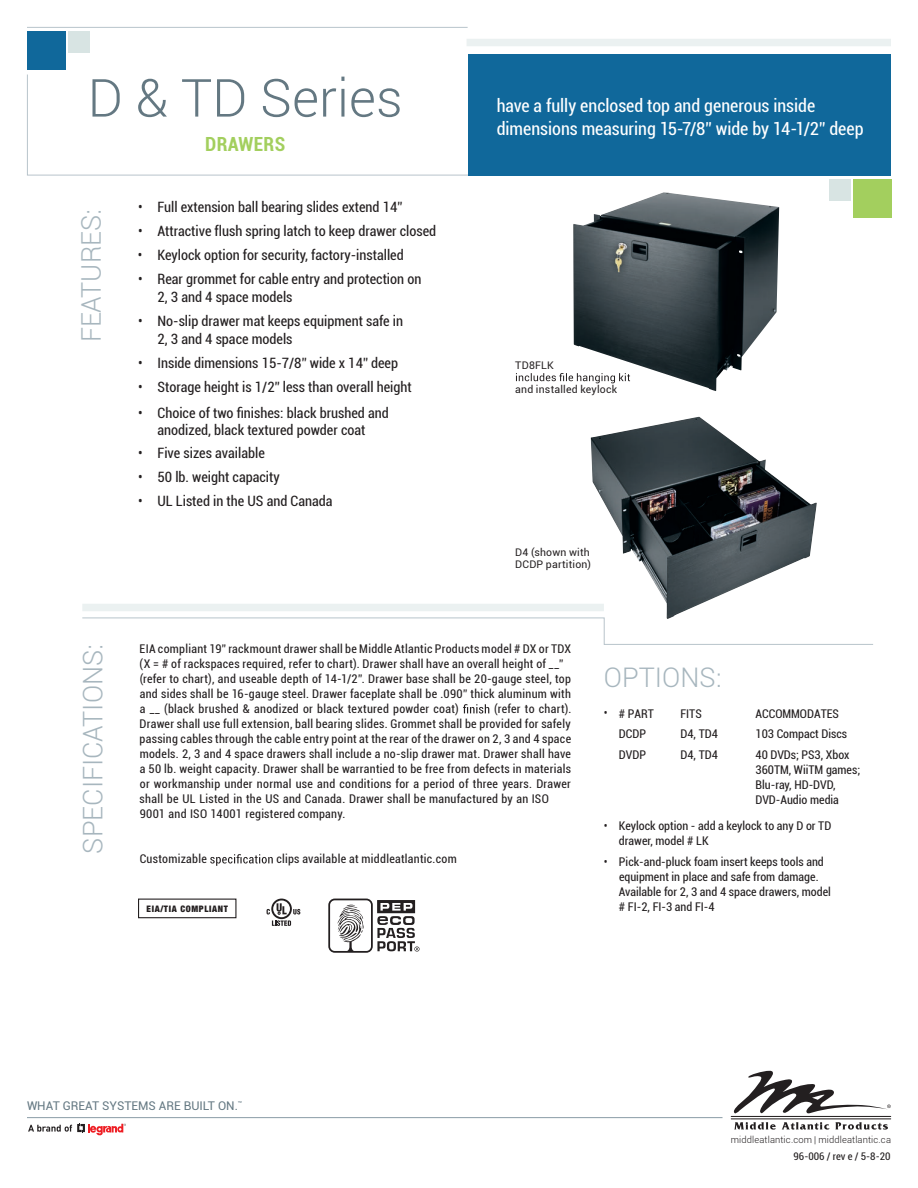
<style>
.page{position:relative;width:918px;height:1188px;background:#fff}
.page>*{position:absolute;margin:0;border:0;box-sizing:border-box;transform-origin:0 0}
.t1{font:300 52.5px "Roboto";color:#647882}
.t2{font:300 27px "Roboto";color:#a7b6be}
.t3{font:700 condensed 19.5px "Roboto";letter-spacing:.02em;color:#a3cf5e}
.t4{font:condensed 18px/22.5px "Roboto";color:#fff}
.t5{font:condensed 14.25px/18px "Roboto";color:#231f20}
.t6{font:condensed 12px/15px "Roboto";letter-spacing:.025em;color:#231f20}
.t7{font:condensed 12px/15px "Roboto";color:#231f20}
.t8{font:12px "Roboto";color:#647882}
.t9{font:10.5px/12px "Roboto";letter-spacing:.02em;color:#231f20}
.t10{font:condensed 10.5px "Roboto";color:#231f20}
.t11{font:300 9.3px "Roboto";letter-spacing:.015em;color:#231f20}
.t12{font:900 condensed 9px "Helvetica Neue";letter-spacing:.07em;color:#231f20}
</style>
<div class="page">
<div style="left:468px;top:54px;width:423px;height:121px;background:#10689b"></div>
<svg style="left:27px;top:74px;width:442px;height:102px"></svg>
<svg style="left:463px;top:704px;width:26px;height:10px"></svg>
<svg style="left:210px;top:854px;width:63px;height:12px"></svg>
<svg style="left:82px;top:617px;width:791px;height:28px"></svg>
<div style="left:27px;top:32px;width:39px;height:38px;background:#10689b"></div>
<div style="left:854px;top:179px;width:38px;height:38px;background:#a3cf5e"></div>
<div style="left:69px;top:32px;width:21px;height:21px;background:#d8e4e3"></div>
<div style="left:829px;top:179px;width:21px;height:21px;background:#d8e4e3"></div>
<div style="left:82px;top:604px;width:522px;height:7px;background:#ebf1f1"></div>
<div style="left:467px;top:39px;width:424px;height:7px;background:#ebf1f1"></div>
<svg style="left:734px;top:1071px;width:157px;height:43px"></svg>
<hr style="left:731px;top:1116px;width:160px;height:1px;background:#231f20">
<hr style="left:731px;top:1118px;width:160px;height:1px;background:#231f20">
<svg style="left:734px;top:1122px;width:42px;height:8px"></svg>
<svg style="left:782px;top:1122px;width:47px;height:8px"></svg>
<svg style="left:835px;top:1122px;width:53px;height:8px"></svg>
<svg style="left:28px;top:1123px;width:98px;height:13px"></svg>
<hr style="left:27px;top:1117px;width:696px;height:1px;background:#8a9ca6">
<hr style="left:27px;top:27px;width:441px;height:1px;background:#b8c4cb">
<svg style="left:516px;top:373px;width:57px;height:9px"></svg>
<div style="left:138px;top:899px;width:98px;height:19px;border:1px solid #231f20"></div>
<div style="left:271px;top:899px;width:21px;height:20px;background:#231f20;border-radius:50%"></div>
<svg style="left:273px;top:900px;width:17px;height:17px"></svg>
<svg style="left:267px;top:903px;width:33px;height:23px"></svg>
<svg style="left:328px;top:899px;width:92px;height:54px"></svg>
<img style="left:591px;top:417px;width:226px;height:202px">
<img style="left:573px;top:192px;width:206px;height:199px">
<h1 class="t1" style="left:88px;top:62px;width:316px">D &amp; TD Series</h1>
<h3 class="t3" style="left:205px;top:131px;width:82px">DRAWERS</h3>
<h2 class="t2" style="left:73px;top:342px;width:135px;rotate:-90deg">FEATURES:</h2>
<p class="t5" style="left:138px;top:198px;width:266px">• Full extension ball bearing slides extend 14”</p>
<p class="t5" style="left:138px;top:222px;width:300px">• Attractive flush spring latch to keep drawer closed</p>
<p class="t5" style="left:138px;top:246px;width:267px">• Keylock option for security, factory-installed</p>
<p class="t5" style="left:157px;top:270px;width:265px;text-indent:-19px">• Rear grommet for cable entry and protection on<br>2, 3 and 4 space models</p>
<p class="t5" style="left:157px;top:312px;width:247px;text-indent:-19px">• No-slip drawer mat keeps equipment safe in<br>2, 3 and 4 space models</p>
<p class="t5" style="left:138px;top:354px;width:262px">• Inside dimensions 15-7/8” wide x 14” deep</p>
<p class="t5" style="left:138px;top:378px;width:275px">• Storage height is 1/2” less than overall height</p>
<p class="t5" style="left:138px;top:403px;width:252px;line-height:17.1px;text-align:center">• Choice of two finishes: black brushed and anodized, black textured powder coat</p>
<p class="t5" style="left:138px;top:444px;width:128px">• Five sizes available</p>
<p class="t5" style="left:138px;top:468px;width:143px">• 50 lb. weight capacity</p>
<p class="t5" style="left:138px;top:492px;width:196px">• UL Listed in the US and Canada</p>
<h3 class="t4" style="left:497px;top:94px;width:368px">have a fully enclosed top and generous inside dimensions measuring 15-7/8” wide by 14-1/2” deep</h3>
<p class="t9" style="left:515px;top:359px;width:40px">TD8FLK</p>
<p class="t9" style="left:515px;top:383px;width:104px">and installed keylock</p>
<p class="t9" style="left:515px;top:546px;width:77px">D4 (shown with<br>DCDP partition)</p>
<h2 class="t2" style="left:74px;top:854px;width:211px;rotate:-90deg">SPECIFICATIONS:</h2>
<p class="t6" style="left:140px;top:641px;width:433px">EIA compliant 19” rackmount drawer shall be Middle Atlantic Products model # DX or TDX (X = # of rackspaces required, refer to chart). Drawer shall have an overall height of __” (refer to chart), and useable depth of 14-1/2”. Drawer base shall be 20-gauge steel, top and sides shall be 16-gauge steel. Drawer faceplate shall be .090” thick aluminum with a __ (black brushed &amp; anodized or black textured powder coat)</p>
<p class="t6" style="left:140px;top:701px;width:433px;text-indent:355px">(refer to chart).<br>Drawer shall use full extension, ball bearing slides. Grommet shall be provided for safely passing cables through the cable entry point at the rear of the drawer on 2, 3 and 4 space models. 2, 3 and 4 space drawers shall include a no-slip drawer mat. Drawer shall have a 50 lb. weight capacity. Drawer shall be warrantied to be free from defects in materials or workmanship under normal use and conditions for a period of three years. Drawer shall be UL Listed in the US and Canada. Drawer shall be manufactured by an ISO 9001 and ISO 14001 registered company.</p>
<p class="t6" style="left:140px;top:851px;width:69px">Customizable</p>
<p class="t6" style="left:276px;top:851px;width:182px">clips available at middleatlantic.com</p>
<p class="t12" style="left:147px;top:903px;width:83px">EIA/TIA COMPLIANT</p>
<h2 class="t2" style="left:604px;top:659px;width:119px">OPTIONS:</h2>
<p class="t6" style="left:604px;top:705px;width:5px">•</p>
<p class="t6" style="left:619px;top:726px;width:29px">DCDP</p>
<p class="t6" style="left:680px;top:726px;width:39px">D4, TD4</p>
<p class="t7" style="left:755px;top:726px;width:93px">103 Compact Discs</p>
<p class="t6" style="left:619px;top:705px;width:37px"># PART</p>
<p class="t6" style="left:680px;top:705px;width:23px">FITS</p>
<p class="t7" style="left:755px;top:705px;width:85px">ACCOMMODATES</p>
<p class="t6" style="left:619px;top:747px;width:29px">DVDP</p>
<p class="t6" style="left:680px;top:747px;width:39px">D4, TD4</p>
<p class="t7" style="left:755px;top:747px;width:106px">40 DVDs; PS3, Xbox<br>360TM, WiiTM games;<br>Blu-ray, HD-DVD,<br>DVD-Audio media</p>
<p class="t7" style="left:619px;top:817px;width:214px;text-indent:-15px">• Keylock option - add a keylock to any D or TD drawer, model # LK</p>
<p class="t7" style="left:619px;top:853px;width:213px;text-indent:-15px">• Pick-and-pluck foam insert keeps tools and equipment in place and safe from damage.<br>Available for 2, 3 and 4 space drawers, model # FI-2, FI-3 and FI-4</p>
<p class="t8" style="left:27px;top:1098px;width:217px">WHAT GREAT SYSTEMS ARE BUILT ON.<sup>™</sup></p>
<p class="t11" style="left:731px;top:1133px;width:162px">middleatlantic.com | middleatlantic.ca</p>
<p class="t10" style="left:794px;top:1149px;width:99px">96-006 / rev e / 5-8-20</p>
</div>
